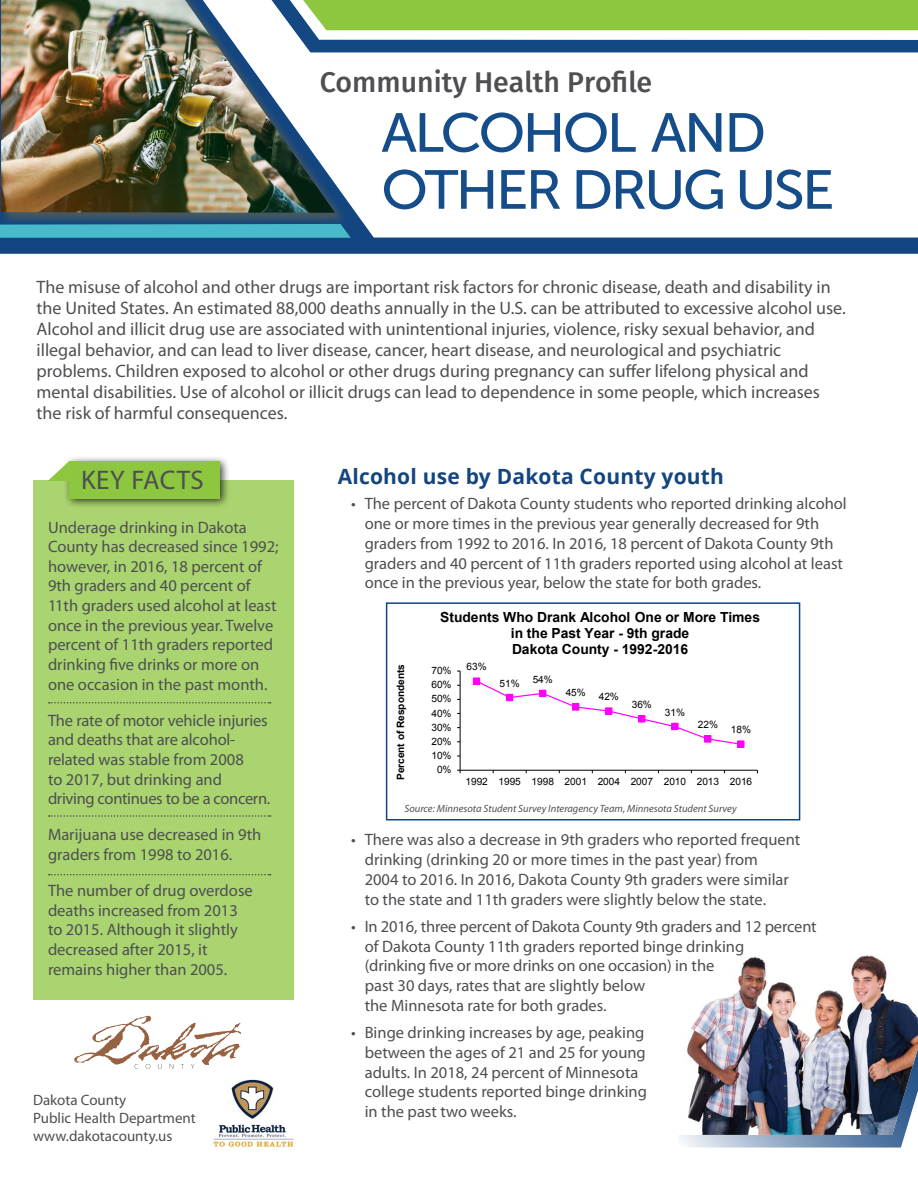
<style>
.page{position:relative;width:918px;height:1188px;background:#fff}
.page>*{position:absolute;margin:0;border:0;box-sizing:border-box;transform-origin:0 0}
.t1{font:54.75px "Museo Sans 500";letter-spacing:-.05em;color:#144d8a;scale:1.04 1}
.t2{font:500 28.5px "Fira Sans";color:#4d4f52}
.t3{font:27px "Myriad Pro";letter-spacing:.015em;color:#4d4f52}
.t4{font:700 21px "Noto Sans";letter-spacing:.01em;color:#134580}
.t5{font:18px/21px "Myriad Pro";color:#4d4f52}
.t6{font:16.5px/19.8px "Myriad Pro";color:#4d4f52}
.t7{font:15px/18px "Myriad Pro";color:#4d4f52}
.t8{font:700 13.95px/15.9px "Arial";color:#000;text-align:center}
.t9{font:italic 10.5px "Myriad Pro";color:#4d4f52}
.t10{font:10.05px "Arial";letter-spacing:-.005em;color:#000}
.t11{font:700 10.05px "Arial";color:#000}
</style>
<div class="page">
<div style="left:33px;top:481px;width:261px;height:519px;background:#aad46f"></div>
<svg style="left:0;top:0;width:918px;height:254px"></svg>
<div style="left:0;top:0;width:348px;height:227px;background:#5d6152;opacity:.75"></div>
<img style="left:1px;top:0;width:334px;height:213px">
<svg style="left:0;top:224px;width:351px;height:14px;background:#45b4c5"></svg>
<div style="left:63px;top:456px;width:167px;height:53px;background:#000;opacity:.75"></div>
<div style="left:69px;top:461px;width:150px;height:37px;background:#8dc63f"></div>
<svg style="left:48px;top:461px;width:21px;height:20px"></svg>
<svg style="left:49px;top:702px;width:222px;height:2px"></svg>
<svg style="left:49px;top:815px;width:222px;height:2px"></svg>
<svg style="left:49px;top:874px;width:222px;height:1px"></svg>
<img style="left:213px;top:1079px;width:81px;height:69px">
<svg style="left:74px;top:1016px;width:167px;height:53px"></svg>
<svg style="left:679px;top:1135px;width:226px;height:13px;background:#97adc6"></svg>
<img style="left:687px;top:955px;width:231px;height:180px">
<svg style="left:457px;top:670px;width:301px;height:104px"></svg>
<div style="left:386px;top:602px;width:414px;height:218px;border:2px solid #134580"></div>
<p class="t2" style="left:320px;top:59px;width:334px">Community Health Profile</p>
<p class="t1" style="left:381px;top:103px;width:372px">ALCOHOL AND</p>
<p class="t1" style="left:381px;top:160px;width:437px">OTHER DRUG USE</p>
<p class="t5" style="left:37px;top:276px;width:811px">The misuse of alcohol and other drugs are important risk factors for chronic disease, death and disability in the United States. An estimated 88,000 deaths annually in the U.S. can be attributed to excessive alcohol use.<br>Alcohol and illicit drug use are associated with unintentional injuries, violence, risky sexual behavior, and illegal behavior, and can lead to liver disease, cancer, heart disease, and neurological and psychiatric problems. Children exposed to alcohol or other drugs during pregnancy can suffer lifelong physical and mental disabilities. Use of alcohol or illicit drugs can lead to dependence in some people, which increases the risk of harmful consequences.</p>
<p class="t3" style="left:81px;top:463px;width:124px">KEY FACTS</p>
<p class="t6" style="left:48px;top:517px;width:200px">Underage drinking in Dakota</p>
<p class="t6" style="left:48px;top:537px;width:232px">County has decreased since 1992; however, in 2016, 18 percent of<br>9th graders and 40 percent of<br>11th graders used alcohol at least once in the previous year. Twelve percent of 11th graders reported</p>
<p class="t6" style="left:48px;top:654px;width:213px">drinking five drinks or more on</p>
<p class="t6" style="left:48px;top:666px;width:221px;line-height:36px">one occasion in the past month.<br>The rate of motor vehicle injuries</p>
<p class="t6" style="left:48px;top:730px;width:224px">and deaths that are alcohol&shy;related was stable from 2008<br>to 2017, but drinking and driving continues to be a concern.</p>
<p class="t6" style="left:48px;top:825px;width:215px">Marijuana use decreased in 9th graders from 1998 to 2016.</p>
<p class="t6" style="left:48px;top:880px;width:206px">The number of drug overdose deaths increased from 2013 to 2015. Although it slightly decreased after 2015, it remains higher than 2005.</p>
<p class="t7" style="left:33px;top:1091px;width:164px">Dakota County<br>Public Health Department</p>
<p class="t7" style="left:33px;top:1127px;width:141px">www.dakotacounty.us</p>
<p class="t4" style="left:338px;top:461px;width:388px">Alcohol use by Dakota County youth</p>
<p class="t6" style="left:365px;top:494px;width:484px;text-indent:-14px">• The percent of Dakota County students who reported drinking alcohol one or more times in the previous year generally decreased for 9th graders from 1992 to 2016. In 2016, 18 percent of Dakota County 9th graders and 40 percent of 11th graders reported using alcohol at least once in the previous year, below the state for both grades.</p>
<p class="t11" style="left:394px;top:780px;width:117px;rotate:-90deg">Percent of Respondents</p>
<p class="t8" style="left:440px;top:609px;width:321px">Students Who Drank Alcohol One or More Times in the Past Year - 9th grade<br>Dakota County - 1992-2016</p>
<p class="t10" style="left:431px;top:664px;width:22px">70%</p>
<p class="t10" style="left:431px;top:678px;width:22px">60%</p>
<p class="t10" style="left:431px;top:692px;width:22px">50%</p>
<p class="t10" style="left:431px;top:707px;width:22px">40%</p>
<p class="t10" style="left:431px;top:721px;width:22px">30%</p>
<p class="t10" style="left:431px;top:735px;width:22px">20%</p>
<p class="t10" style="left:431px;top:749px;width:22px">10%</p>
<p class="t10" style="left:437px;top:763px;width:16px">0%</p>
<p class="t10" style="left:467px;top:660px;width:22px">63%</p>
<p class="t10" style="left:500px;top:677px;width:22px">51%</p>
<p class="t10" style="left:533px;top:672px;width:22px">54%</p>
<p class="t10" style="left:566px;top:686px;width:22px">45%</p>
<p class="t10" style="left:599px;top:690px;width:22px">42%</p>
<p class="t10" style="left:632px;top:698px;width:22px">36%</p>
<p class="t10" style="left:665px;top:706px;width:22px">31%</p>
<p class="t10" style="left:698px;top:718px;width:22px">22%</p>
<p class="t10" style="left:731px;top:723px;width:22px">18%</p>
<p class="t10" style="left:466px;top:775px;width:288px">1992 1995 1998 2001 2004 2007 2010 2013 2016</p>
<p class="t9" style="left:404px;top:802px;width:334px">Source: Minnesota Student Survey Interagency Team, Minnesota Student Survey</p>
<p class="t6" style="left:365px;top:830px;width:437px;text-indent:-14px">• There was also a decrease in 9th graders who reported frequent drinking (drinking 20 or more times in the past year) from<br>2004 to 2016. In 2016, Dakota County 9th graders were similar to the state and 11th graders were slightly below the state.</p>
<p class="t6" style="left:365px;top:916px;width:454px;text-indent:-13px">• In 2016, three percent of Dakota County 9th graders and 12 percent of Dakota County 11th graders reported binge drinking<br>(drinking five or more drinks on one occasion) in the<br>past 30 days, rates that are slightly below<br>the Minnesota rate for both grades.</p>
<p class="t6" style="left:365px;top:1022px;width:284px;text-indent:-14px">• Binge drinking increases by age, peaking between the ages of 21 and 25 for young adults. In 2018, 24 percent of Minnesota college students reported binge drinking in the past two weeks.</p>
</div>
